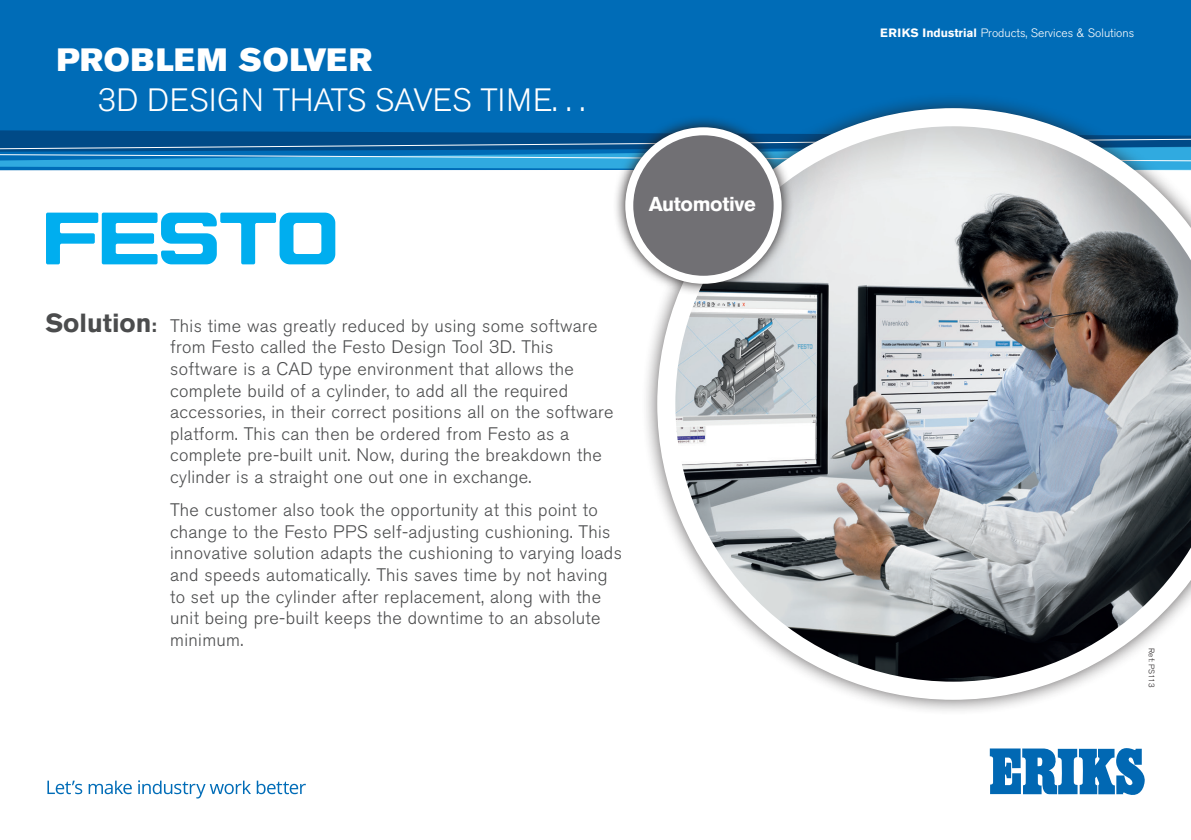
<style>
.page{position:relative;width:1191px;height:840px;background:#fff}
.page>*{position:absolute;margin:0;border:0;box-sizing:border-box;transform-origin:0 0}
.Table_Body{font:300 32px "Akzidenz Grotesk BE";color:#fff}
.t1{font:32px "Akzidenz Grotesk BE Super";letter-spacing:.03em;color:#fff}
.t2{font:700 20px "Akzidenz Grotesk BE";letter-spacing:-.02em;color:#fff}
.Table_Body-2{font:300 18px/21.6px "Akzidenz Grotesk BE";letter-spacing:.02em;color:#4b4c4d}
.t3{font:300 12px "Akzidenz Grotesk BE";color:#fff}
.Table_Body-3{font:300 8px "Akzidenz Grotesk BE";color:#231f20}
.s1{font-weight:700;font-size:26px}
.s2{font-weight:700}
</style>
<div class="page">
<div style="left:0;top:0;width:1191px;height:130px;background:#006cb7"></div>
<svg style="left:0;top:130px;width:613px;height:40px;background:#1974af"></svg>
<svg style="left:47px;top:780px;width:35px;height:13px"></svg>
<svg style="left:89px;top:780px;width:43px;height:13px"></svg>
<svg style="left:138px;top:780px;width:113px;height:18px"></svg>
<svg style="left:257px;top:780px;width:49px;height:13px"></svg>
<svg style="left:989px;top:748px;width:156px;height:47px"></svg>
<div style="left:640px;top:91px;width:551px;height:624px;background:#231f20;opacity:.75"></div>
<svg style="left:46px;top:212px;width:289px;height:52px"></svg>
<svg style="left:657px;top:108px;width:534px;height:591px"></svg>
<svg style="left:613px;top:115px;width:180px;height:180px"></svg>
<div style="left:629px;top:131px;width:148px;height:148px;background:#717074;border-radius:50%"></div>
<div style="left:625px;top:127px;width:156px;height:156px;border:8px solid #fff;border-radius:50%"></div>
<h1 class="t1" style="left:57px;top:41px;width:317px">PROBLEM SOLVER</h1>
<p class="Table_Body" style="left:98px;top:82px;width:489px">3D DESIGN THATS SAVES TIME. . .</p>
<p class="t2" style="left:649px;top:192px;width:108px">Automotive</p>
<p class="Table_Body-2" style="left:170px;top:315px;width:445px;text-indent:-125px"><span class="s1">Solution</span><span class="s2">:</span> This time was greatly reduced by using some software from Festo called the Festo Design Tool 3D. This software is a CAD type environment that allows the complete build of a cylinder, to add all the required accessories, in their correct positions all on the software platform. This can then be ordered from Festo as a complete pre-built unit. Now, during the breakdown the cylinder is a straight one out one in exchange.</p>
<p class="Table_Body-2" style="left:170px;top:499px;width:453px">The customer also took the opportunity at this point to change to the Festo PPS self-adjusting cushioning. This innovative solution adapts the cushioning to varying loads and speeds automatically. This saves time by not having to set up the cylinder after replacement, along with the unit being pre-built keeps the downtime to an absolute minimum.</p>
<p class="t3" style="left:880px;top:27px;width:255px"><span class="s2">ERIKS Industrial</span> Products, Services &amp; Solutions</p>
<p class="Table_Body-3" style="left:1156px;top:647px;width:41px;rotate:90deg">Ref: PS113</p>
</div>
